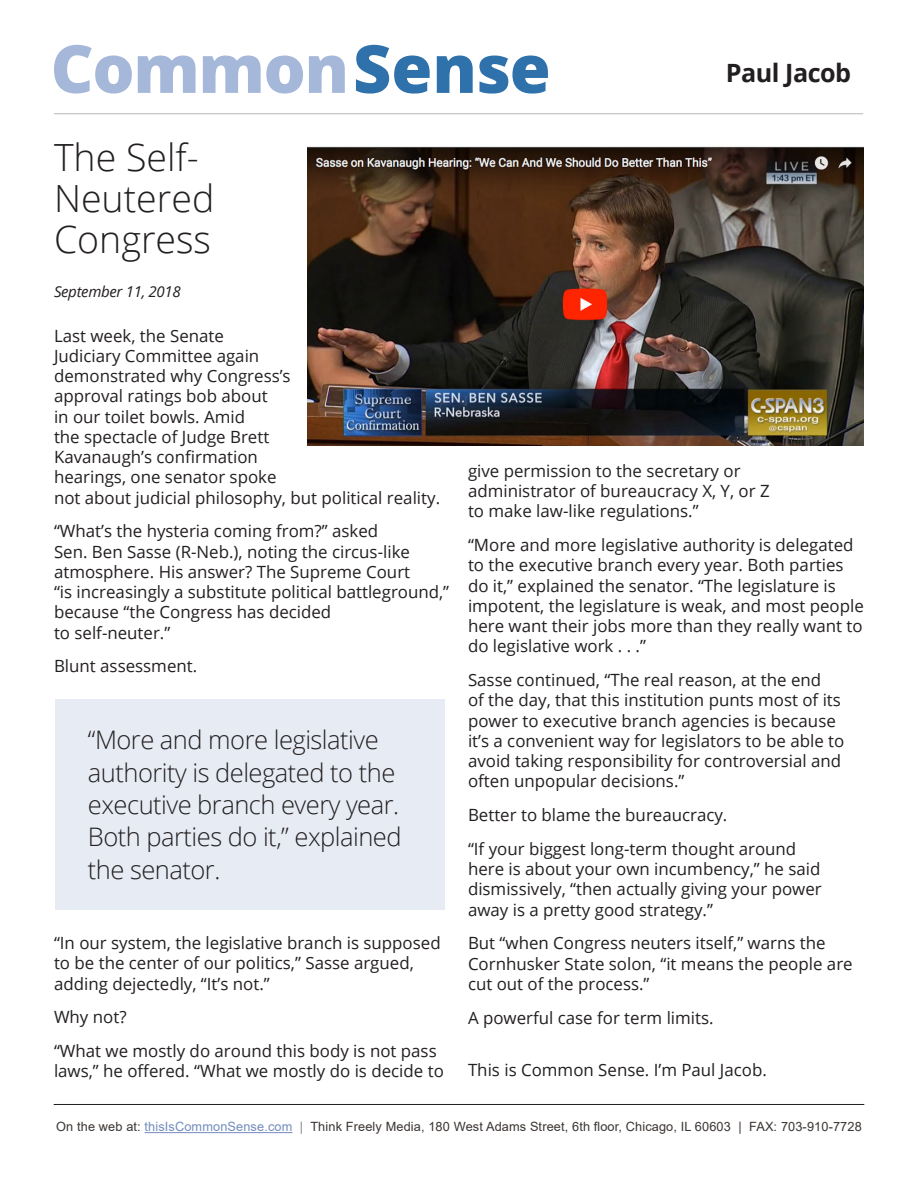
<style>
.page{position:relative;width:918px;height:1188px;background:#fff}
.page>*{position:absolute;margin:0;border:0;box-sizing:border-box;transform-origin:0 0}
.t1{font:800 66.45px "Open Sans";letter-spacing:-.02em;color:#a6b8d9}
.t2{font:300 37.5px/41.4px "Open Sans";color:#231f20}
.t3{font:300 25.5px/32.4px "Open Sans";letter-spacing:-.02em;color:#231f20}
.t4{font:700 25.2px "Open Sans";letter-spacing:-.02em;color:#231f20}
.t5{font:16.8px/20.2px "Open Sans";color:#231f20}
.t6{font:italic 15px "Open Sans";letter-spacing:-.02em;color:#231f20}
.t7{font:12.75px "Arial";letter-spacing:.01em;color:#3b3532}
.s1{color:#2f71ab}
.s2{color:#738cbd}
.s3{color:#808285}
</style>
<div class="page">
<hr style="left:145px;top:1132px;width:148px;height:1px;background:#738cbd">
<img style="left:308px;top:146px;width:555px;height:300px">
<hr style="left:54px;top:1104px;width:810px;height:1px;background:#231f20">
<hr style="left:54px;top:114px;width:809px;height:1px;background:#b6b6b4">
<div style="left:55px;top:700px;width:390px;height:210px;background:#e7ebf4"></div>
<p class="t1" style="left:51px;top:18px;width:502px">Common<span class="s1">Sense</span></p>
<p class="t4" style="left:726px;top:55px;width:127px">Paul Jacob</p>
<p class="t2" style="left:54px;top:135px;width:162px">The Self-<br>Neutered<br>Congress</p>
<p class="t6" style="left:54px;top:282px;width:128px">September 11, 2018</p>
<p class="t5" style="left:54px;top:325px;width:388px">Last week, the Senate<br>Judiciary Committee again<br>demonstrated why Congress’s<br>approval ratings bob about<br>in our toilet bowls. Amid<br>the spectacle of Judge Brett<br>Kavanaugh’s confirmation<br>hearings, one senator spoke<br>not about judicial philosophy, but political reality.</p>
<p class="t5" style="left:54px;top:521px;width:397px">“What’s the hysteria coming from?” asked<br>Sen. Ben Sasse (R-Neb.), noting the circus-like atmosphere. His answer? The Supreme Court<br>“is increasingly a substitute political battleground,” because “the Congress has decided<br>to self-neuter.”</p>
<p class="t5" style="left:54px;top:656px;width:145px">Blunt assessment.</p>
<p class="t3" style="left:88px;top:723px;width:315px">“More and more legislative authority is delegated to the executive branch every year.<br>Both parties do it,” explained the senator.</p>
<p class="t5" style="left:54px;top:933px;width:388px">“In our system, the legislative branch is supposed to be the center of our politics,” Sasse argued, adding dejectedly, “It’s not.”</p>
<p class="t5" style="left:54px;top:1007px;width:74px">Why not?</p>
<p class="t5" style="left:54px;top:1041px;width:391px">“What we mostly do around this body is not pass laws,” he offered. “What we mostly do is decide to</p>
<p class="t5" style="left:468px;top:460px;width:303px">give permission to the secretary or administrator of bureaucracy X, Y, or Z to make law-like regulations.”</p>
<p class="t5" style="left:468px;top:534px;width:397px">“More and more legislative authority is delegated to the executive branch every year. Both parties do it,” explained the senator. “The legislature is impotent, the legislature is weak, and most people here want their jobs more than they really want to do legislative work . . .”</p>
<p class="t5" style="left:468px;top:669px;width:378px">Sasse continued, “The real reason, at the end<br>of the day, that this institution punts most of its power to executive branch agencies is because it’s a convenient way for legislators to be able to avoid taking responsibility for controversial and often unpopular decisions.”</p>
<p class="t5" style="left:468px;top:804px;width:261px">Better to blame the bureaucracy.</p>
<p class="t5" style="left:468px;top:838px;width:355px">“If your biggest long-term thought around here is about your own incumbency,” he said dismissively, “then actually giving your power away is a pretty good strategy.”</p>
<p class="t5" style="left:468px;top:933px;width:386px">But “when Congress neuters itself,” warns the<br>Cornhusker State solon, “it means the people are cut out of the process.”</p>
<p class="t5" style="left:468px;top:1007px;width:247px">A powerful case for term limits.</p>
<p class="t5" style="left:468px;top:1059px;width:300px">This is Common Sense. I’m Paul Jacob.</p>
<p class="t7" style="left:56px;top:1118px;width:807px">On the web at: <span class="s2">thisIsCommonSense.com</span> <span class="s3">|</span> Think Freely Media, 180 West Adams Street, 6th floor, Chicago, IL 60603 | FAX: 703-910-7728</p>
</div>
